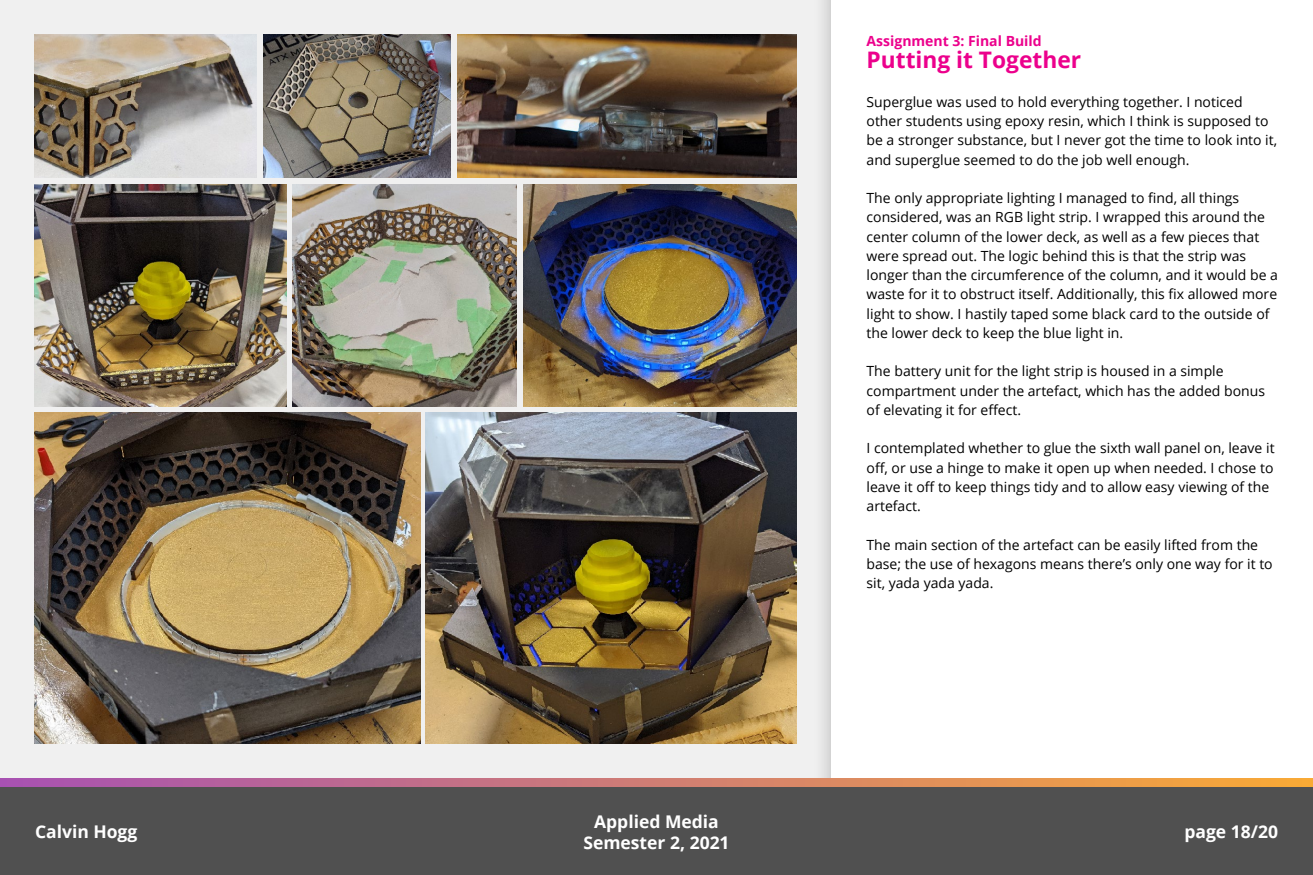
<style>
.page{position:relative;width:1313px;height:875px;background:#fff}
.page>*{position:absolute;margin:0;border:0;box-sizing:border-box;transform-origin:0 0}
.t1{font:700 22.75px "Open Sans";color:#ec008c}
.t2{font:700 17.5px/21px "Open Sans";color:#fff;text-align:center}
.Custom_style{font:14px/19.2px "Open Sans";color:#000}
.t3{font:700 14px "Open Sans";color:#ec008c}
</style>
<div class="page">
<div style="left:0;top:0;width:812px;height:779px;background:#f0f0f0"></div>
<div style="left:812px;top:0;width:500px;height:875px;background:#e5e5e5"></div>
<div style="left:831px;top:0;width:481px;height:875px;background:#fff"></div>
<svg style="left:0;top:779px;width:1312px;height:9px;background:#c1786f"></svg>
<div style="left:0;top:788px;width:1312px;height:87px;background:#505050"></div>
<img style="left:263px;top:35px;width:188px;height:143px">
<img style="left:35px;top:35px;width:221px;height:143px">
<img style="left:35px;top:184px;width:252px;height:223px">
<img style="left:293px;top:184px;width:224px;height:223px">
<img style="left:523px;top:184px;width:273px;height:223px">
<img style="left:426px;top:413px;width:370px;height:331px">
<img style="left:457px;top:35px;width:339px;height:143px">
<img style="left:35px;top:413px;width:385px;height:331px">
<p class="t2" style="left:35px;top:821px;width:104px">Calvin Hogg</p>
<p class="t2" style="left:583px;top:810px;width:148px">Applied Media<br>Semester 2, 2021</p>
<p class="t3" style="left:866px;top:31px;width:177px">Assignment 3: Final Build</p>
<p class="t1" style="left:866px;top:44px;width:216px">Putting it Together</p>
<p class="Custom_style" style="left:866px;top:92px;width:412px">Superglue was used to hold everything together. I noticed other students using epoxy resin, which I think is supposed to be a stronger substance, but I never got the time to look into it, and superglue seemed to do the job well enough.</p>
<p class="Custom_style" style="left:866px;top:188px;width:413px">The only appropriate lighting I managed to find, all things considered, was an RGB light strip. I wrapped this around the center column of the lower deck, as well as a few pieces that were spread out. The logic behind this is that the strip was longer than the circumference of the column, and it would be a waste for it to obstruct itself. Additionally, this fix allowed more light to show. I hastily taped some black card to the outside of the lower deck to keep the blue light in.</p>
<p class="Custom_style" style="left:866px;top:361px;width:400px">The battery unit for the light strip is housed in a simple compartment under the artefact, which has the added bonus of elevating it for effect.</p>
<p class="Custom_style" style="left:866px;top:438px;width:409px">I contemplated whether to glue the sixth wall panel on, leave it off, or use a hinge to make it open up when needed. I chose to leave it off to keep things tidy and to allow easy viewing of the artefact.</p>
<p class="Custom_style" style="left:866px;top:535px;width:408px">The main section of the artefact can be easily lifted from the base; the use of hexagons means there’s only one way for it to sit, yada yada yada.</p>
<p class="t2" style="left:1184px;top:821px;width:95px">page 18/20</p>
</div>
